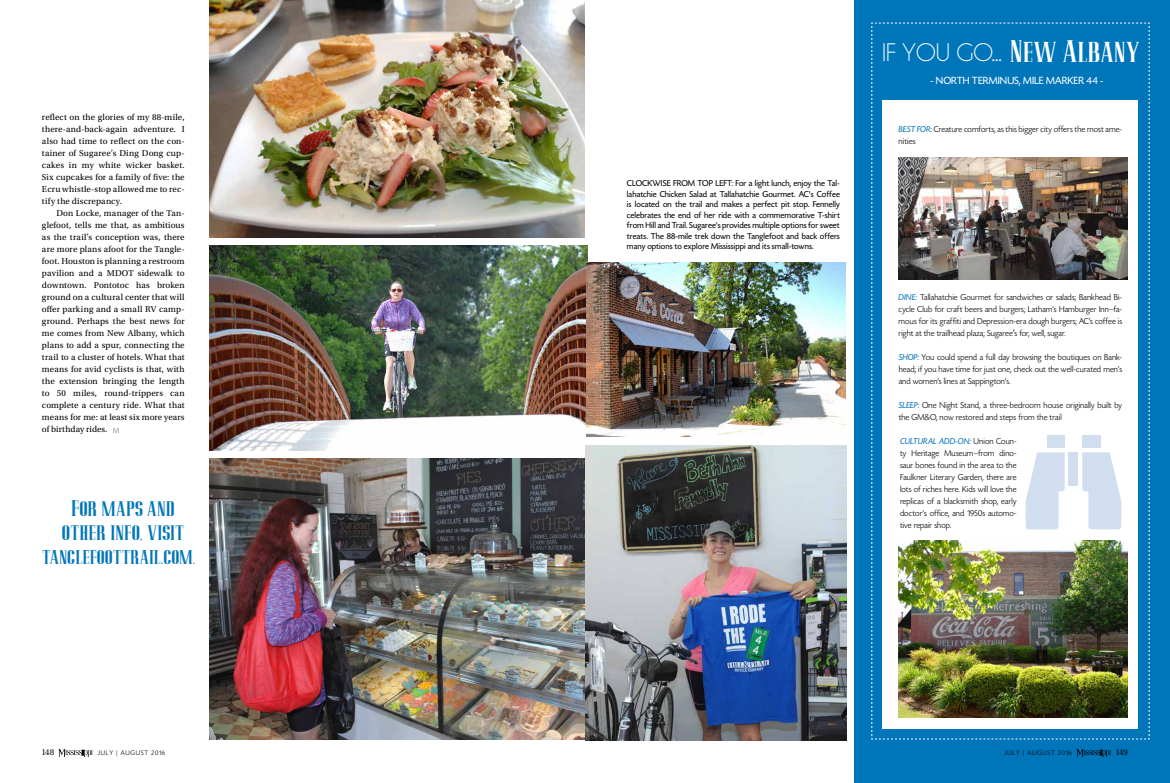
<style>
.page{position:relative;width:1170px;height:783px;background:#fff}
.page>*{position:absolute;margin:0;border:0;box-sizing:border-box;transform-origin:0 0}
.t1{font:25.6px "Champagne&Limousines";color:#fff}
.t2{font:20px/24px "Pottery Barn";letter-spacing:.005em;color:#0076ba;text-align:center}
.t3{font:19px "Pottery Barn";color:#0076ba}
.t4{font:11px "Today Sans HEFOP";letter-spacing:.01em;color:#fff}
.t5{font:11px "Utopia Headline";letter-spacing:-.015em;color:#000}
.t6{font:9px/12px "Utopia Std";letter-spacing:.01em;color:#000;text-align:justify}
.t7{font:300 9px/12px "Today Sans HEFOP";letter-spacing:.01em;color:#000;text-align:justify}
.t8{font:9px/10.5px "Today Sans HEFOP";letter-spacing:.01em;color:#000;text-align:justify}
.t9{font:300 7px "Today Sans HEFOP";letter-spacing:.1em;color:#000}
.s1{font-family:"Today Sans HEFOP";font-weight:300;font-size:8.1px;color:#6d6e71}
.s2{font-family:"Pottery Barn";font-size:27.4px}
.s3{font-weight:400;font-style:italic;color:#0076ba}
.s4{font-family:"Utopia Std";font-weight:400}
.s5{font-family:"Gill Sans"}
</style>
<div class="page">
<svg style="left:58px;top:749px;width:35px;height:8px"></svg>
<div style="left:854px;top:0;width:316px;height:783px;background:#0076ba"></div>
<svg style="left:1076px;top:749px;width:35px;height:8px"></svg>
<img style="left:210px;top:0;width:375px;height:237px">
<img style="left:210px;top:246px;width:378px;height:204px">
<img style="left:586px;top:446px;width:261px;height:294px">
<img style="left:872px;top:23px;width:278px;height:717px">
<div style="left:1069px;top:453px;width:9px;height:33px;background:#d1def0"></div>
<div style="left:1047px;top:435px;width:18px;height:13px;background:#d1def0"></div>
<div style="left:1082px;top:435px;width:18px;height:13px;background:#d1def0"></div>
<img style="left:587px;top:262px;width:259px;height:174px">
<img style="left:210px;top:458px;width:375px;height:281px">
<p class="t6" style="left:42px;top:111px;width:144px">reflect on the glories of my 88-mile, there-and-back-again adventure. I also had time to reflect on the con&shy;tainer of Sugaree’s Ding Dong cup&shy;cakes in my white wicker basket.<br>Six cupcakes for a family of five: the Ecru whistle-stop allowed me to rec&shy;tify the discrepancy.</p>
<p class="t6" style="left:42px;top:207px;width:144px;text-indent:14px">Don Locke, manager of the Tan&shy;glefoot, tells me that, as ambitious as the trail’s conception was, there are more plans afoot for the Tangle&shy;foot. Houston is planning a restroom pavilion and a MDOT sidewalk to downtown. Pontotoc has broken ground on a cultural center that will offer parking and a small RV camp&shy;ground. Perhaps the best news for me comes from New Albany, which plans to add a spur, connecting the trail to a cluster of hotels. What that means for avid cyclists is that, with the extension bringing the length to 50 miles, round-trippers can complete a century ride. What that means for me: at least six more years of birthday rides. <span class="s1">M</span></p>
<h2 class="t2" style="left:63px;top:497px;width:124px">For maps and other info, visit</h2>
<h3 class="t3" style="left:43px;top:546px;width:155px">tanglefoottrail.com.</h3>
<p class="t5" style="left:42px;top:747px;width:14px">148</p>
<p class="t9" style="left:98px;top:749px;width:69px">JULY | AUGUST 2016</p>
<p class="t8" style="left:627px;top:179px;width:214px">CLOCKWISE FROM TOP LEFT: For a light lunch, enjoy the Tal&shy;lahatchie Chicken Salad at Tallahatchie Gourmet. AC's Coffee is located on the trail and makes a perfect pit stop. Fennelly celebrates the end of her ride with a commemorative T-shirt from Hill and Trail. Sugaree's provides multiple options for sweet treats. The 88-mile trek down the Tanglefoot and back offers many options to explore Mississippi and its small-towns.</p>
<h1 class="t1" style="left:882px;top:38px;width:260px">IF YOU GO... <span class="s2">New Albany</span></h1>
<p class="t4" style="left:930px;top:75px;width:174px">- NORTH TERMINUS, MILE MARKER 44 -</p>
<p class="t7" style="left:899px;top:123px;width:225px"><span class="s3">BEST FOR:</span> Creature comforts, as this bigger city offers the most ame&shy;nities</p>
<p class="t7" style="left:899px;top:291px;width:225px"><span class="s3">DINE:</span> Tallahatchie Gourmet for sandwiches or salads; Bankhead Bi&shy;cycle Club for craft beers and burgers; Latham’s Hamburger Inn—fa&shy;mous for its graffiti and Depression-era dough burgers; AC’s coffee is right at the trailhead plaza; Sugaree<span class="s4">’</span>s for, well, sugar.</p>
<p class="t7" style="left:899px;top:351px;width:225px"><span class="s3">SHOP:</span> You could spend a full day browsing the boutiques on Bank&shy;head; if you have time for just one, check out the well-curated men’s and women’s lines at Sappington’s.</p>
<p class="t7" style="left:899px;top:399px;width:225px"><span class="s3">SLEEP:</span> One Night Stand, a three-bedroom house originally built by the GM<span class="s5">&amp;</span>O, now restored and steps from the trail</p>
<p class="t7" style="left:900px;top:435px;width:118px"><span class="s3">CULTURAL ADD-ON:</span> Union Coun&shy;ty Heritage Museum—from dino&shy;saur bones found in the area to the Faulkner Literary Garden, there are lots of riches here. Kids will love the replicas of a blacksmith shop, early doctor’s office, and 1950s automo&shy;tive repair shop.</p>
<p class="t9" style="left:1005px;top:749px;width:69px">JULY | AUGUST 2016</p>
<p class="t5" style="left:1116px;top:747px;width:13px">149</p>
</div>
